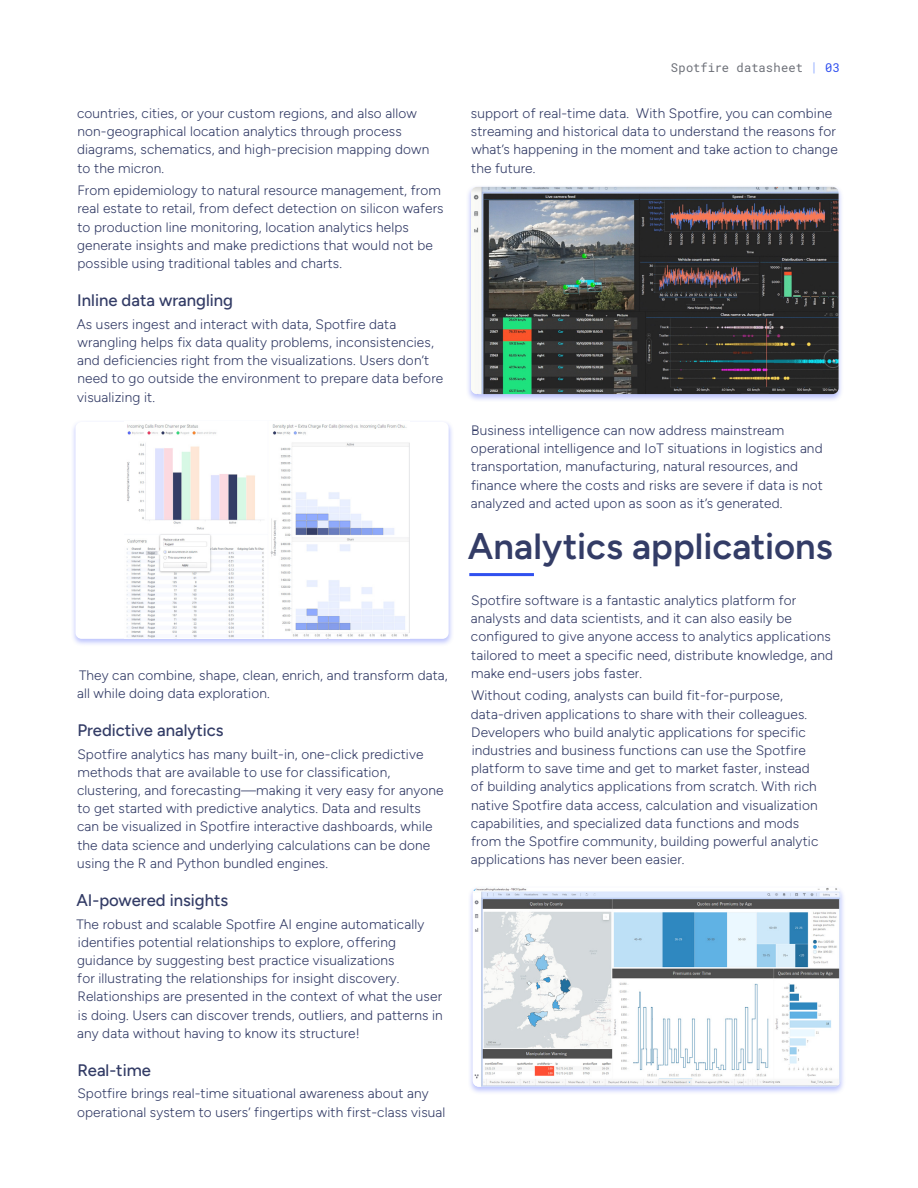
<style>
.page{position:relative;width:918px;height:1188px;background:#fff}
.page>*{position:absolute;margin:0;border:0;box-sizing:border-box;transform-origin:0 0}
.t1{font:600 36.45px "Figtree";color:#333c66}
.t2{font:500 16.65px "Figtree";color:#333c66}
.t3{font:300 13.65px/18.1px "Figtree";letter-spacing:.01em;color:#333c66}
.t4{font:12.15px "Roboto Mono";color:#6d7078}
.s1{color:#91adff}
.s2{color:#3050ef}
</style>
<div class="page">
<hr style="left:469px;top:573px;width:65px;height:3px;background:#3050ef">
<div style="left:70px;top:420px;width:384px;height:227px;background:#5d6efa;opacity:.42"></div>
<div style="left:76px;top:422px;width:373px;height:217px;background:#fff;border-radius:6px"></div>
<img style="left:126px;top:424px;width:283px;height:215px">
<div style="left:466px;top:185px;width:378px;height:217px;background:#5d6efa;opacity:.42"></div>
<img style="left:471px;top:187px;width:368px;height:207px">
<div style="left:468px;top:886px;width:378px;height:209px;background:#5d6efa;opacity:.42"></div>
<img style="left:473px;top:888px;width:367px;height:199px">
<p class="t3" style="left:77px;top:104px;width:354px">countries, cities, or your custom regions, and also allow non-geographical location analytics through process diagrams, schematics, and high-precision mapping down to the micron.</p>
<p class="t3" style="left:77px;top:181px;width:368px">From epidemiology to natural resource management, from real estate to retail, from defect detection on silicon wafers to production line monitoring, location analytics helps generate insights and make predictions that would not be possible using traditional tables and charts.</p>
<p class="t2" style="left:77px;top:291px;width:157px">Inline data wrangling</p>
<p class="t3" style="left:77px;top:315px;width:368px">As users ingest and interact with data, Spotfire data wrangling helps fix data quality problems, inconsistencies, and deficiencies right from the visualizations. Users don’t need to go outside the environment to prepare data before visualizing it.</p>
<p class="t3" style="left:77px;top:666px;width:372px">They can combine, shape, clean, enrich, and transform data, all while doing data exploration.</p>
<p class="t2" style="left:77px;top:721px;width:148px">Predictive analytics</p>
<p class="t3" style="left:77px;top:745px;width:368px">Spotfire analytics has many built-in, one-click predictive methods that are available to use for classification, clustering, and forecasting—making it very easy for anyone to get started with predictive analytics. Data and results can be visualized in Spotfire interactive dashboards, while the data science and underlying calculations can be done using the R and Python bundled engines.</p>
<p class="t2" style="left:76px;top:890px;width:153px">AI-powered insights</p>
<p class="t3" style="left:76px;top:915px;width:368px">The robust and scalable Spotfire AI engine automatically identifies potential relationships to explore, offering guidance by suggesting best practice visualizations<br>for illustrating the relationships for insight discovery.<br>Relationships are presented in the context of what the user is doing. Users can discover trends, outliers, and patterns in any data without having to know its structure!</p>
<p class="t2" style="left:77px;top:1060px;width:75px">Real-time</p>
<p class="t3" style="left:77px;top:1085px;width:370px">Spotfire brings real-time situational awareness about any operational system to users’ fingertips with first-class visual</p>
<p class="t4" style="left:671px;top:59px;width:171px">Spotfire datasheet <span class="s1">|</span> <span class="s2">03</span></p>
<p class="t3" style="left:471px;top:104px;width:368px">support of real-time data. With Spotfire, you can combine streaming and historical data to understand the reasons for what’s happening in the moment and take action to change the future.</p>
<p class="t3" style="left:471px;top:421px;width:354px">Business intelligence can now address mainstream operational intelligence and IoT situations in logistics and transportation, manufacturing, natural resources, and finance where the costs and risks are severe if data is not analyzed and acted upon as soon as it’s generated.</p>
<p class="t1" style="left:468px;top:525px;width:366px">Analytics applications</p>
<p class="t3" style="left:471px;top:591px;width:364px">Spotfire software is a fantastic analytics platform for analysts and data scientists, and it can also easily be configured to give anyone access to analytics applications tailored to meet a specific need, distribute knowledge, and make end-users jobs faster.</p>
<p class="t3" style="left:471px;top:687px;width:349px">Without coding, analysts can build fit-for-purpose, data-driven applications to share with their colleagues.<br>Developers who build analytic applications for specific industries and business functions can use the Spotfire platform to save time and get to market faster, instead of building analytics applications from scratch. With rich native Spotfire data access, calculation and visualization capabilities, and specialized data functions and mods from the Spotfire community, building powerful analytic applications has never been easier.</p>
</div>
